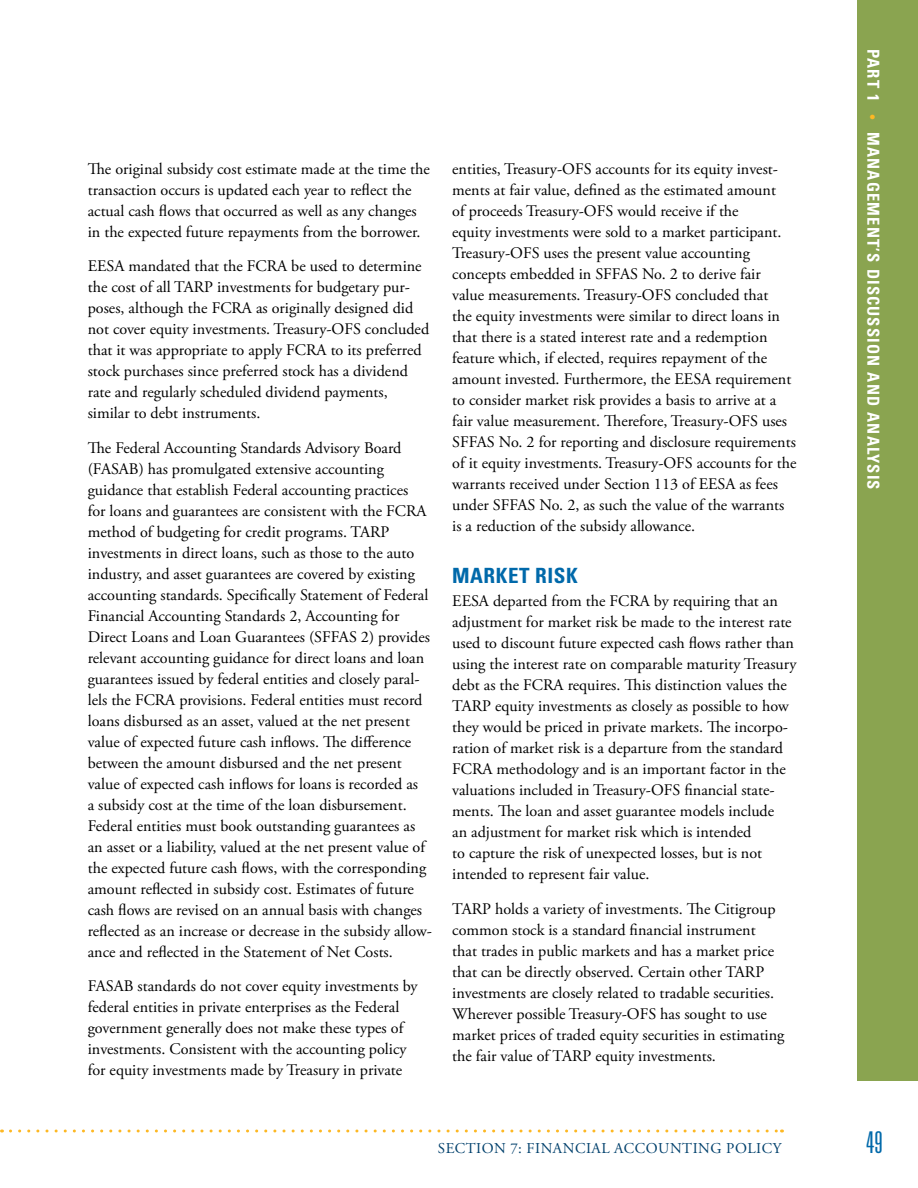
<style>
.page{position:relative;width:918px;height:1188px;background:#fff}
.page>*{position:absolute;margin:0;border:0;box-sizing:border-box;transform-origin:0 0}
.t1{font:300 ultra-condensed 30px "Univers";color:#0069aa}
.t2{font:700 condensed 21px "Univers";letter-spacing:.025em;color:#0069aa}
.t3{font:700 condensed 16.5px "Univers";letter-spacing:.07em;color:#fff}
.t4{font:16.2px/21px "Adobe Garamond Pro";color:#000}
.t5{font:15px "Adobe Garamond Pro";letter-spacing:.035em;color:#00406c}
</style>
<div class="page">
<div style="left:857px;top:0;width:61px;height:1080px;background:#8aa450"></div>
<svg style="left:10px;top:1130px;width:773px;height:3px"></svg>
<p class="t4" style="left:88px;top:159px;width:344px">The original subsidy cost estimate made at the time the transaction occurs is updated each year to reflect the actual cash flows that occurred as well as any changes in the expected future repayments from the borrower.</p>
<p class="t4" style="left:88px;top:257px;width:343px">EESA mandated that the FCRA be used to determine the cost of all TARP investments for budgetary pur&shy;poses, although the FCRA as originally designed did not cover equity investments. Treasury-OFS concluded that it was appropriate to apply FCRA to its preferred stock purchases since preferred stock has a dividend rate and regularly scheduled dividend payments, similar to debt instruments.</p>
<p class="t4" style="left:88px;top:438px;width:346px">The Federal Accounting Standards Advisory Board (FASAB) has promulgated extensive accounting guidance that establish Federal accounting practices<br>for loans and guarantees are consistent with the FCRA method of budgeting for credit programs. TARP investments in direct loans, such as those to the auto industry, and asset guarantees are covered by existing accounting standards. Specifically Statement of Federal Financial Accounting Standards 2, Accounting for Direct Loans and Loan Guarantees (SFFAS 2) provides relevant accounting guidance for direct loans and loan guarantees issued by federal entities and closely paral&shy;lels the FCRA provisions. Federal entities must record loans disbursed as an asset, valued at the net present value of expected future cash inflows. The difference between the amount disbursed and the net present value of expected cash inflows for loans is recorded as<br>a subsidy cost at the time of the loan disbursement.<br>Federal entities must book outstanding guarantees as an asset or a liability, valued at the net present value of the expected future cash flows, with the corresponding amount reflected in subsidy cost. Estimates of future cash flows are revised on an annual basis with changes reflected as an increase or decrease in the subsidy allow&shy;ance and reflected in the Statement of Net Costs.</p>
<p class="t4" style="left:88px;top:977px;width:331px">FASAB standards do not cover equity investments by federal entities in private enterprises as the Federal government generally does not make these types of investments. Consistent with the accounting policy for equity investments made by Treasury in private</p>
<p class="t4" style="left:452px;top:159px;width:346px">entities, Treasury-OFS accounts for its equity invest&shy;ments at fair value, defined as the estimated amount<br>of proceeds Treasury-OFS would receive if the<br>equity investments were sold to a market participant.<br>Treasury-OFS uses the present value accounting concepts embedded in SFFAS No. 2 to derive fair value measurements. Treasury-OFS concluded that<br>the equity investments were similar to direct loans in that there is a stated interest rate and a redemption feature which, if elected, requires repayment of the amount invested. Furthermore, the EESA requirement to consider market risk provides a basis to arrive at a fair value measurement. Therefore, Treasury-OFS uses SFFAS No. 2 for reporting and disclosure requirements of it equity investments. Treasury-OFS accounts for the warrants received under Section 113 of EESA as fees under SFFAS No. 2, as such the value of the warrants is a reduction of the subsidy allowance.</p>
<p class="t2" style="left:452px;top:568px;width:127px">MARKET RISK</p>
<p class="t4" style="left:452px;top:592px;width:346px">EESA departed from the FCRA by requiring that an adjustment for market risk be made to the interest rate used to discount future expected cash flows rather than using the interest rate on comparable maturity Treasury debt as the FCRA requires. This distinction values the TARP equity investments as closely as possible to how they would be priced in private markets. The incorpo&shy;ration of market risk is a departure from the standard FCRA methodology and is an important factor in the valuations included in Treasury-OFS financial state&shy;ments. The loan and asset guarantee models include<br>an adjustment for market risk which is intended<br>to capture the risk of unexpected losses, but is not intended to represent fair value.</p>
<p class="t4" style="left:452px;top:899px;width:334px">TARP holds a variety of investments. The Citigroup common stock is a standard financial instrument<br>that trades in public markets and has a market price that can be directly observed. Certain other TARP investments are closely related to tradable securities.<br>Wherever possible Treasury-OFS has sought to use market prices of traded equity securities in estimating the fair value of TARP equity investments.</p>
<p class="t5" style="left:438px;top:1142px;width:345px">SECTION 7: FINANCIAL ACCOUNTING POLICY</p>
<p class="t3" style="left:879px;top:49px;width:54px;rotate:90deg">PART 1</p>
<p class="t3" style="left:879px;top:132px;width:359px;rotate:90deg">MANAGEMENT’S DISCUSSION AND ANALYSIS</p>
<h1 class="t1" style="left:866px;top:1131px;width:18px">49</h1>
</div>
